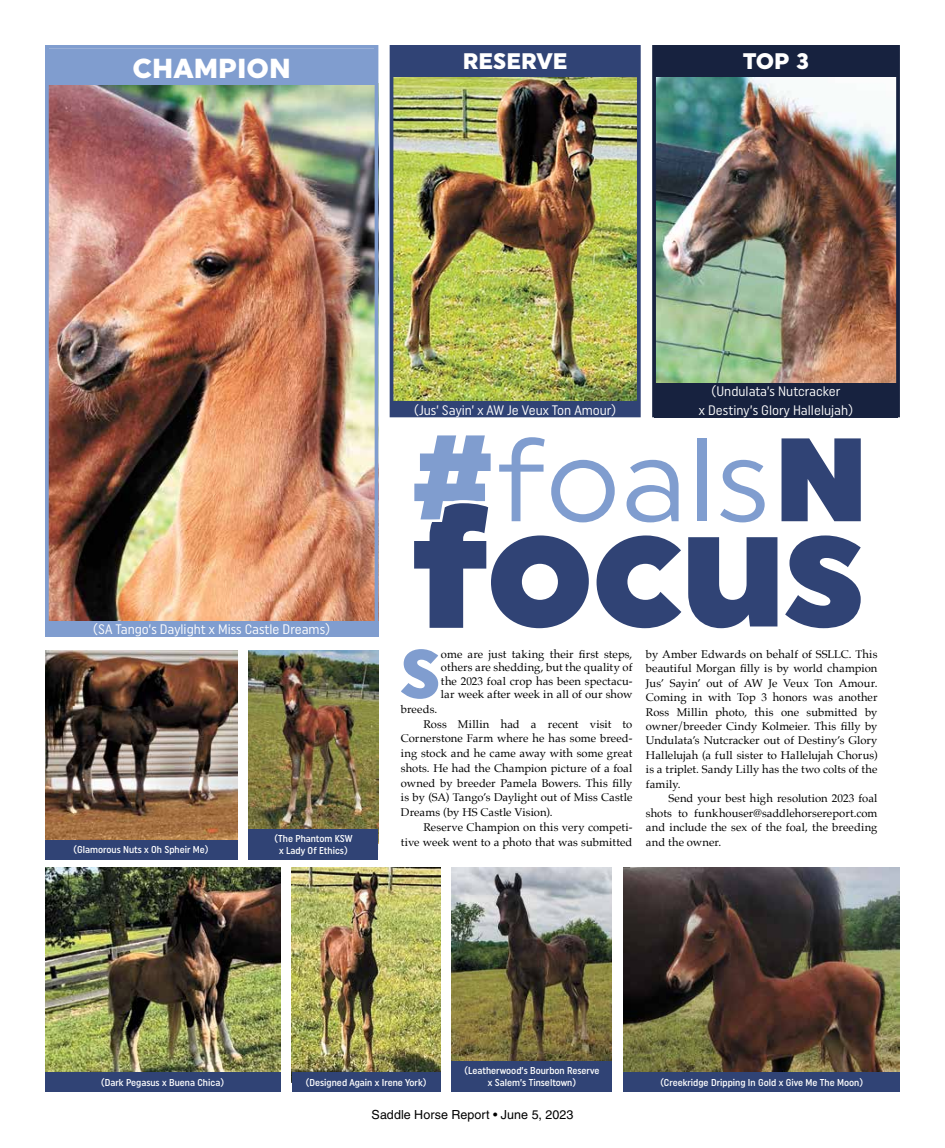
<style>
.page{position:relative;width:945px;height:1148px;background:#fff}
.page>*{position:absolute;margin:0;border:0;box-sizing:border-box;transform-origin:0 0}
.t1{font:900 69.12px "Uniform";color:#809dcf}
.t2{font:900 27.5px "Uniform";color:#fff}
.t3{font:900 22.5px "Uniform";color:#fff}
.t4{font:13.75px/18.8px "Uniform Condensed";color:#fff;text-align:center}
.t5{font:12.5px "Helvetica LT Std";letter-spacing:.005em;color:#000}
.t6{font:11.25px/14.5px "Palatino";letter-spacing:.005em;color:#000;text-align:justify}
.t7{font:500 10px/12px "Uniform Condensed";color:#fff;text-align:center}
</style>
<div class="page">
<img style="left:45px;top:868px;width:235px;height:204px">
<img style="left:50px;top:85px;width:323px;height:536px">
<div style="left:45px;top:45px;width:333px;height:592px;border:4px solid #809dcf"></div>
<img style="left:389px;top:45px;width:252px;height:373px">
<img style="left:45px;top:650px;width:192px;height:190px">
<div style="left:45px;top:1072px;width:235px;height:19px;background:#304375"></div>
<img style="left:652px;top:45px;width:248px;height:373px">
<img style="left:248px;top:650px;width:130px;height:193px">
<div style="left:45px;top:840px;width:192px;height:19px;background:#304375"></div>
<div style="left:249px;top:829px;width:129px;height:30px;background:#304375"></div>
<img style="left:452px;top:868px;width:160px;height:193px">
<div style="left:452px;top:1061px;width:160px;height:30px;background:#304375"></div>
<img style="left:292px;top:868px;width:148px;height:204px">
<div style="left:292px;top:1072px;width:148px;height:19px;background:#304375"></div>
<img style="left:623px;top:868px;width:277px;height:204px">
<div style="left:623px;top:1072px;width:277px;height:19px;background:#304375"></div>
<svg style="left:414px;top:435px;width:447px;height:194px"></svg>
<div style="left:391px;top:401px;width:249px;height:16px;background:#304375"></div>
<div style="left:655px;top:383px;width:243px;height:34px;background:#17223f"></div>
<div style="left:390px;top:45px;width:250px;height:31px;background:#304375"></div>
<div style="left:654px;top:45px;width:244px;height:31px;background:#17223f"></div>
<div style="left:45px;top:621px;width:333px;height:16px;background:#809dcf"></div>
<div style="left:46px;top:50px;width:332px;height:35px;background:#809dcf"></div>
<h2 class="t2" style="left:133px;top:51px;width:160px">CHAMPION</h2>
<h3 class="t3" style="left:463px;top:48px;width:106px">RESERVE</h3>
<h3 class="t3" style="left:743px;top:48px;width:68px">TOP 3</h3>
<p class="t4" style="left:414px;top:400px;width:203px">(Jus’ Sayin’ x AW Je Veux Ton Amour)</p>
<p class="t4" style="left:699px;top:381px;width:156px">(Undulata’s Nutcracker<br>x Destiny’s Glory Hallelujah)</p>
<p class="t4" style="left:93px;top:620px;width:238px">(SA Tango’s Daylight x Miss Castle Dreams)</p>
<p class="t7" style="left:74px;top:843px;width:136px">(Glamorous Nuts x Oh Spheir Me)</p>
<p class="t7" style="left:275px;top:832px;width:79px">(The Phantom KSW x Lady Of Ethics)</p>
<h1 class="t1" style="left:400px;top:632px;width:42px">S</h1>
<p class="t6" style="left:441px;top:647px;width:193px;line-height:13.5px">ome are just taking their first steps, others are shedding, but the quality of the 2023 foal crop has been spectacu&shy;lar week after week in all of our show</p>
<p class="t6" style="left:401px;top:701px;width:38px">breeds.</p>
<p class="t6" style="left:423px;top:716px;width:211px">Ross Millin had a recent visit to</p>
<p class="t6" style="left:401px;top:731px;width:233px">Cornerstone Farm where he has some breed-</p>
<p class="t6" style="left:401px;top:746px;width:233px">ing stock and he came away with some great</p>
<p class="t6" style="left:401px;top:760px;width:233px">shots. He had the Champion picture of a foal</p>
<p class="t6" style="left:401px;top:775px;width:233px">owned by breeder Pamela Bowers. This filly</p>
<p class="t6" style="left:401px;top:790px;width:233px">is by (SA) Tango’s Daylight out of Miss Castle</p>
<p class="t6" style="left:401px;top:805px;width:153px">Dreams (by HS Castle Vision).</p>
<p class="t6" style="left:423px;top:819px;width:211px">Reserve Champion on this very competi-</p>
<p class="t6" style="left:401px;top:834px;width:233px">tive week went to a photo that was submitted</p>
<p class="t6" style="left:646px;top:646px;width:233px">by Amber Edwards on behalf of SSLLC. This beautiful Morgan filly is by world champion Jus’ Sayin’ out of AW Je Veux Ton Amour.<br>Coming in with Top 3 honors was another Ross Millin photo, this one submitted by owner/breeder Cindy Kolmeier. This filly by Undulata’s Nutcracker out of Destiny’s Glory Hallelujah (a full sister to Hallelujah Chorus) is a triplet. Sandy Lilly has the two colts of the family.</p>
<p class="t6" style="left:646px;top:791px;width:233px;text-indent:22px">Send your best high resolution 2023 foal shots to funkhouser@saddlehorsereport.com and include the sex of the foal, the breeding and the owner.</p>
<p class="t7" style="left:465px;top:1064px;width:136px">(Leatherwood’s Bourbon Reserve</p>
<p class="t7" style="left:101px;top:1076px;width:124px">(Dark Pegasus x Buena Chica)</p>
<p class="t7" style="left:306px;top:1076px;width:122px">(Designed Again x Irene York)</p>
<p class="t7" style="left:488px;top:1076px;width:90px">x Salem’s Tinseltown)</p>
<p class="t7" style="left:660px;top:1076px;width:204px">(Creekridge Dripping In Gold x Give Me The Moon)</p>
<p class="t5" style="left:372px;top:1107px;width:203px">Saddle Horse Report • June 5, 2023</p>
</div>
